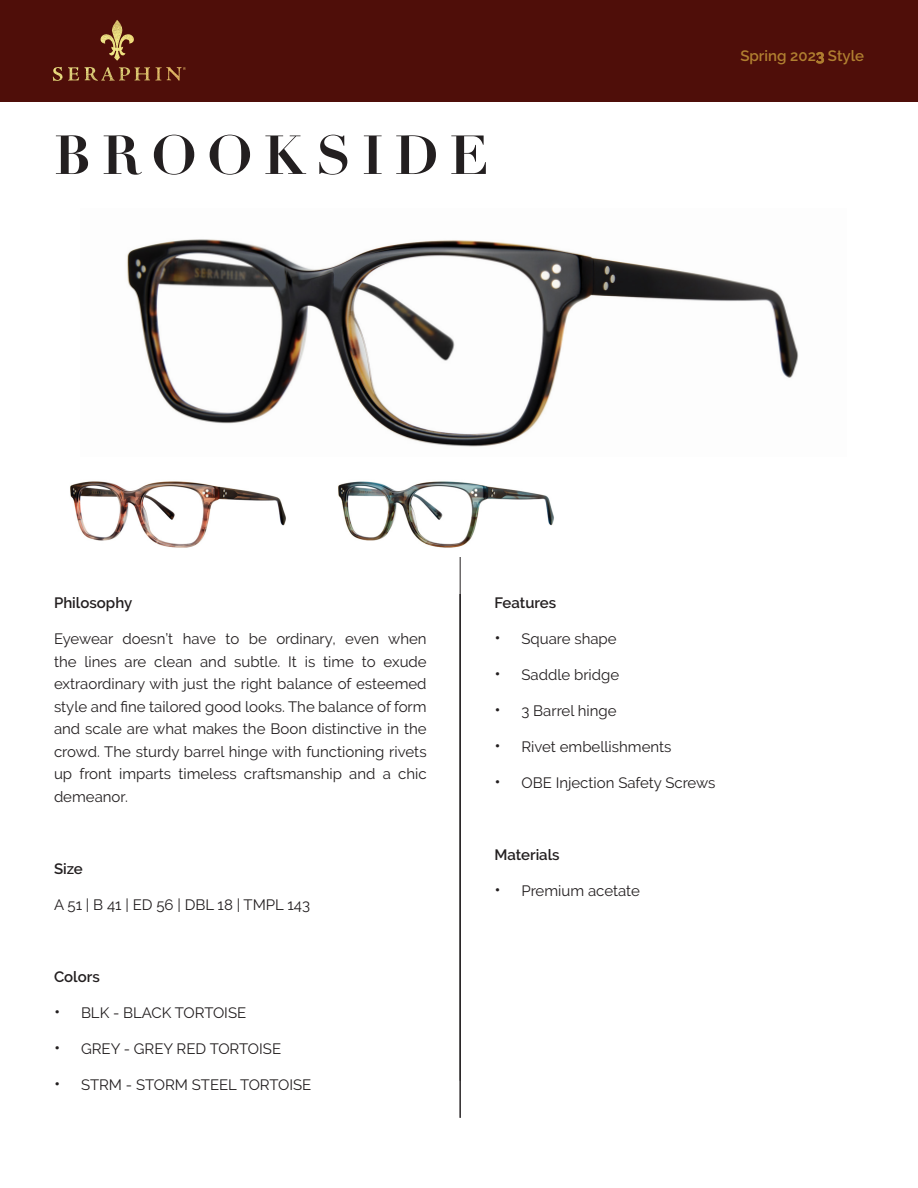
<style>
.page{position:relative;width:918px;height:1188px;background:#fff}
.page>*{position:absolute;margin:0;border:0;box-sizing:border-box;transform-origin:0 0}
.t1{font:700 54px "Didot";letter-spacing:.2em;color:#231f20}
.t2{font:15px/22.5px "Raleway";color:#231f20;text-align:justify}
.t3{font:600 15px "Raleway";color:#231f20}
.t4{font:600 15px "Raleway";color:#b07f30}
.s1{font-size:18px}
</style>
<div class="page">
<div style="left:0;top:0;width:918px;height:102px;background:#4f0e09"></div>
<img style="left:53px;top:67px;width:10px;height:14px">
<img style="left:68px;top:67px;width:11px;height:14px">
<img style="left:84px;top:67px;width:14px;height:14px">
<img style="left:101px;top:67px;width:14px;height:14px">
<img style="left:119px;top:67px;width:11px;height:14px">
<img style="left:134px;top:67px;width:16px;height:14px">
<img style="left:155px;top:67px;width:7px;height:14px">
<img style="left:166px;top:67px;width:16px;height:14px">
<img style="left:100px;top:20px;width:34px;height:41px">
<hr style="left:460px;top:557px;width:1px;height:524px;background:#231f20">
<img style="left:70px;top:481px;width:216px;height:67px">
<img style="left:338px;top:481px;width:216px;height:67px">
<hr style="left:460px;top:594px;width:1px;height:524px;background:#231f20">
<img style="left:127px;top:239px;width:672px;height:208px">
<p class="t1" style="left:54px;top:121px;width:436px">BROOKSIDE</p>
<p class="t4" style="left:740px;top:47px;width:125px">Spring 2023 Style</p>
<p class="t3" style="left:54px;top:594px;width:80px">Philosophy</p>
<p class="t2" style="left:54px;top:628px;width:374px">Eyewear doesn’t have to be ordinary, even when the lines are clean and subtle. It is time to exude extraordinary with just the right balance of esteemed style and fine tailored good looks. The balance of form and scale are what makes the Boon distinctive in the crowd. The sturdy barrel hinge with functioning rivets up front imparts timeless craftsmanship and a chic demeanor.</p>
<p class="t3" style="left:54px;top:860px;width:30px">Size</p>
<p class="t2" style="left:54px;top:893px;width:258px">A 51 | B 41 | ED 56 | DBL 18 | TMPL 143</p>
<p class="t3" style="left:54px;top:968px;width:47px">Colors</p>
<p class="t2" style="left:54px;top:1001px;width:194px"><span class="s1">•</span> BLK - BLACK TORTOISE</p>
<p class="t2" style="left:54px;top:1037px;width:229px"><span class="s1">•</span> GREY - GREY RED TORTOISE</p>
<p class="t2" style="left:54px;top:1073px;width:259px"><span class="s1">•</span> STRM - STORM STEEL TORTOISE</p>
<p class="t3" style="left:494px;top:594px;width:63px">Features</p>
<p class="t2" style="left:494px;top:628px;width:124px"><span class="s1">•</span> Square shape</p>
<p class="t2" style="left:494px;top:664px;width:126px"><span class="s1">•</span> Saddle bridge</p>
<p class="t2" style="left:494px;top:700px;width:124px"><span class="s1">•</span> 3 Barrel hinge</p>
<p class="t2" style="left:494px;top:736px;width:179px"><span class="s1">•</span> Rivet embellishments</p>
<p class="t2" style="left:494px;top:772px;width:223px"><span class="s1">•</span> OBE Injection Safety Screws</p>
<p class="t3" style="left:494px;top:846px;width:67px">Materials</p>
<p class="t2" style="left:494px;top:880px;width:147px"><span class="s1">•</span> Premium acetate</p>
</div>
